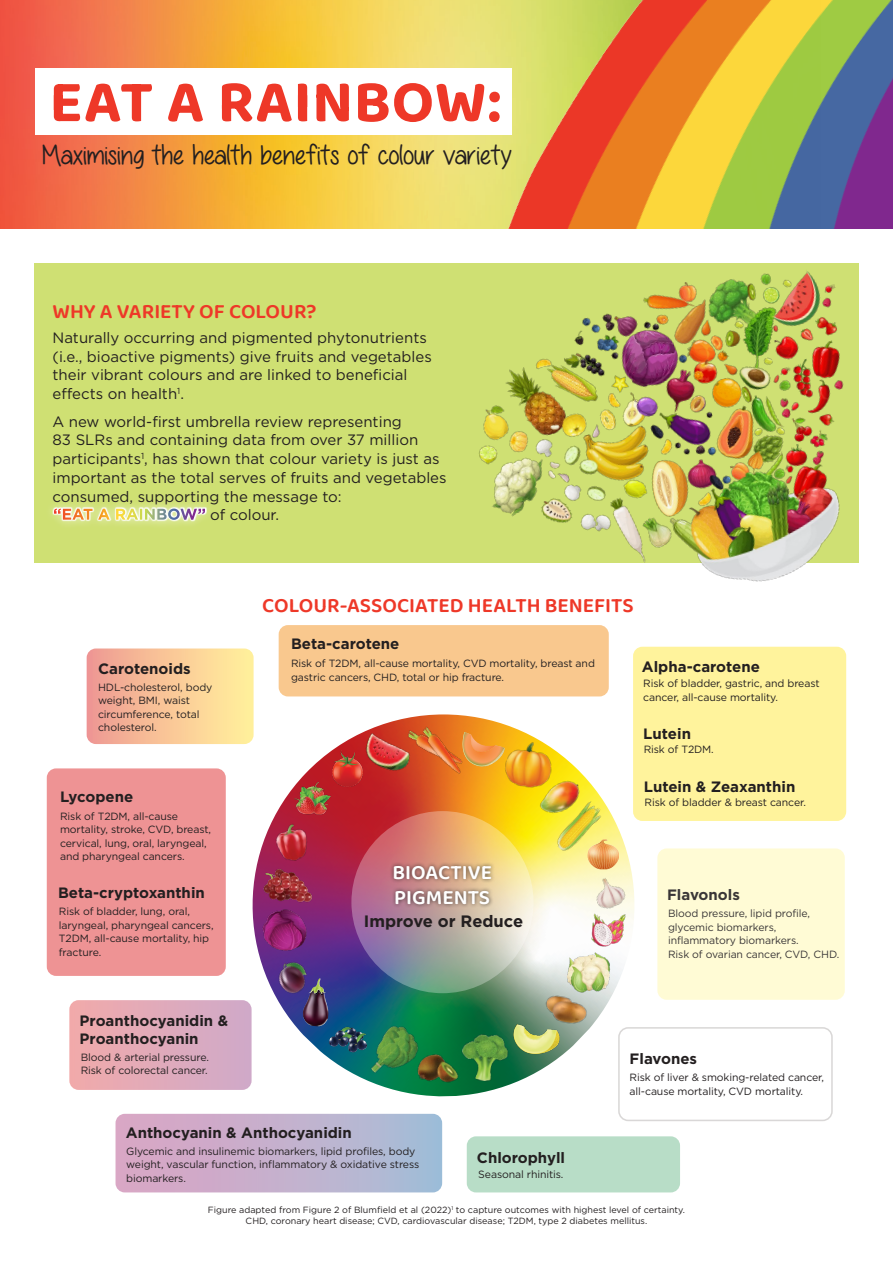
<style>
.page{position:relative;width:893px;height:1263px;background:#fff}
.page>*{position:absolute;margin:0;border:0;box-sizing:border-box;transform-origin:0 0}
.t1{font:700 60.75px "Baloo 2";letter-spacing:.01em;color:#ee3828}
.t2{font:27.9px "All Things Pink";color:#231f20}
.t3{font:600 21px "Baloo 2";color:#ee3828}
.t4{font:600 21px/25.2px "Baloo 2";color:#fff}
.t5{font:700 16.5px "Gotham";color:#231f20}
.t6{font:15px/18.8px "Gotham";color:#231f20}
.t7{font:700 15px/18px "Gotham";color:#231f20}
.t8{font:10.5px/13.5px "Gotham";letter-spacing:-.01em;color:#231f20}
.t9{font:9px/10.8px "Gotham";color:#231f20;text-align:center}
</style>
<div class="page">
<img style="left:0;top:0;width:336px;height:229px">
<img style="left:336px;top:0;width:557px;height:563px">
<div style="left:0;top:229px;width:893px;height:147px;background:#fff"></div>
<div style="left:36px;top:68px;width:476px;height:67px;background:#fff"></div>
<div style="left:34px;top:263px;width:825px;height:299px;background:#cfe073"></div>
<img style="left:440px;top:143px;width:453px;height:508px">
<div style="left:45px;top:499px;width:169px;height:30px;background:#fff;opacity:.96"></div>
<svg style="left:54px;top:509px;width:151px;height:11px"></svg>
<img style="left:252px;top:714px;width:377px;height:383px">
<svg style="left:351px;top:811px;width:183px;height:182px"></svg>
<div style="left:279px;top:625px;width:330px;height:71px;background:#f9c88e;border-radius:9px"></div>
<div style="left:633px;top:647px;width:213px;height:174px;background:#fff39c;border-radius:9px"></div>
<div style="left:47px;top:768px;width:179px;height:208px;background:#ee9394;border-radius:9px"></div>
<div style="left:116px;top:1114px;width:326px;height:78px;background:linear-gradient(to right,#dfa4c4,#a5bdd8);border-radius:9px"></div>
<div style="left:467px;top:1136px;width:213px;height:56px;background:#b8ddc7;border-radius:9px"></div>
<div style="left:87px;top:648px;width:167px;height:96px;background:linear-gradient(to right,#ef9a93,#fff49c);border-radius:9px"></div>
<div style="left:69px;top:1000px;width:183px;height:90px;background:linear-gradient(to right,#f1aaaa,#cfaaca);border-radius:9px"></div>
<div style="left:618px;top:1027px;width:215px;height:94px;border:2px solid #d0cecd;border-radius:9px"></div>
<div style="left:389px;top:862px;width:106px;height:46px;background:#231f20;opacity:.75"></div>
<div style="left:657px;top:848px;width:188px;height:152px;background:#fffbd5;border-radius:9px"></div>
<img style="left:536px;top:987px;width:61px;height:46px">
<img style="left:403px;top:718px;width:62px;height:14px">
<img style="left:416px;top:716px;width:46px;height:63px">
<img style="left:547px;top:790px;width:65px;height:67px">
<img style="left:454px;top:1026px;width:66px;height:63px">
<img style="left:544px;top:952px;width:85px;height:42px">
<img style="left:496px;top:737px;width:64px;height:55px">
<img style="left:268px;top:817px;width:48px;height:50px">
<img style="left:301px;top:747px;width:92px;height:43px">
<img style="left:556px;top:859px;width:102px;height:73px">
<img style="left:265px;top:949px;width:62px;height:59px">
<img style="left:356px;top:1017px;width:77px;height:77px">
<img style="left:349px;top:723px;width:75px;height:58px">
<img style="left:588px;top:839px;width:5px;height:30px">
<img style="left:589px;top:839px;width:4px;height:29px">
<img style="left:593px;top:839px;width:3px;height:30px">
<img style="left:596px;top:839px;width:2px;height:30px">
<img style="left:598px;top:839px;width:5px;height:30px">
<svg style="left:603px;top:839px;width:13px;height:30px"></svg>
<img style="left:611px;top:845px;width:7px;height:19px">
<img style="left:283px;top:780px;width:59px;height:37px">
<img style="left:303px;top:987px;width:25px;height:39px">
<svg style="left:311px;top:994px;width:13px;height:2px"></svg>
<img style="left:308px;top:978px;width:18px;height:16px">
<img style="left:252px;top:907px;width:69px;height:46px">
<img style="left:401px;top:1042px;width:72px;height:50px">
<img style="left:527px;top:774px;width:65px;height:47px">
<img style="left:579px;top:910px;width:60px;height:37px">
<img style="left:258px;top:867px;width:60px;height:36px">
<img style="left:326px;top:1026px;width:44px;height:26px">
<img style="left:507px;top:1022px;width:58px;height:35px">
<svg style="left:456px;top:732px;width:49px;height:50px"></svg>
<p class="t1" style="left:50px;top:59px;width:454px">EAT A RAINBOW:</p>
<p class="t2" style="left:42px;top:140px;width:472px">Maximising the health benefits of colour variety</p>
<p class="t3" style="left:53px;top:297px;width:266px">WHY A VARIETY OF COLOUR?</p>
<p class="t6" style="left:53px;top:328px;width:381px">Naturally occurring and pigmented phytonutrients (i.e., bioactive pigments) give fruits and vegetables their vibrant colours and are linked to beneficial effects on health<sup>1</sup>.</p>
<p class="t6" style="left:53px;top:411px;width:351px">A new world-first umbrella review representing</p>
<p class="t6" style="left:53px;top:430px;width:367px">83 SLRs and containing data from over 37 million</p>
<p class="t6" style="left:53px;top:449px;width:389px">participants<sup>1</sup>, has shown that colour variety is just as</p>
<p class="t6" style="left:53px;top:468px;width:396px">important as the total serves of fruits and vegetables</p>
<p class="t6" style="left:53px;top:486px;width:291px">consumed, supporting the message to:</p>
<p class="t6" style="left:210px;top:505px;width:70px">of colour.</p>
<p class="t7" style="left:98px;top:659px;width:94px">Carotenoids</p>
<p class="t8" style="left:98px;top:680px;width:116px">HDL-cholesterol, body weight, BMI, waist circumference, total cholesterol.</p>
<p class="t7" style="left:60px;top:788px;width:75px">Lycopene</p>
<p class="t8" style="left:60px;top:809px;width:153px">Risk of T2DM, all-cause mortality, stroke, CVD, breast, cervical, lung, oral, laryngeal, and pharyngeal cancers.</p>
<p class="t7" style="left:58px;top:883px;width:148px">Beta-cryptoxanthin</p>
<p class="t8" style="left:59px;top:904px;width:156px">Risk of bladder, lung, oral, laryngeal, pharyngeal cancers,<br>T2DM, all-cause mortality, hip fracture.</p>
<p class="t7" style="left:80px;top:1012px;width:150px">Proanthocyanidin &amp;<br>Proanthocyanin</p>
<p class="t8" style="left:81px;top:1050px;width:130px">Blood &amp; arterial pressure.</p>
<p class="t8" style="left:81px;top:1063px;width:128px">Risk of colorectal cancer.</p>
<p class="t3" style="left:262px;top:590px;width:373px">COLOUR-ASSOCIATED HEALTH BENEFITS</p>
<p class="t7" style="left:291px;top:635px;width:110px">Beta-carotene</p>
<p class="t8" style="left:291px;top:657px;width:305px">Risk of T2DM, all-cause mortality, CVD mortality, breast and gastric cancers, CHD, total or hip fracture.</p>
<p class="t7" style="left:642px;top:658px;width:120px">Alpha-carotene</p>
<p class="t8" style="left:643px;top:677px;width:178px">Risk of bladder, gastric, and breast cancer, all-cause mortality.</p>
<p class="t7" style="left:643px;top:725px;width:49px">Lutein</p>
<p class="t8" style="left:644px;top:742px;width:72px">Risk of T2DM.</p>
<p class="t7" style="left:644px;top:778px;width:153px">Lutein &amp; Zeaxanthin</p>
<p class="t8" style="left:644px;top:795px;width:163px">Risk of bladder &amp; breast cancer.</p>
<p class="t4" style="left:392px;top:860px;width:101px">BIOACTIVE<br>PIGMENTS</p>
<p class="t5" style="left:364px;top:910px;width:161px">Improve or Reduce</p>
<h3 class="t7" style="left:667px;top:885px;width:74px">Flavonols</h3>
<p class="t8" style="left:668px;top:906px;width:173px">Blood pressure, lipid profile, glycemic biomarkers, inflammatory biomarkers.<br>Risk of ovarian cancer, CVD, CHD.</p>
<p class="t7" style="left:630px;top:1049px;width:69px">Flavones</p>
<p class="t8" style="left:630px;top:1070px;width:196px">Risk of liver &amp; smoking-related cancer, all-cause mortality, CVD mortality.</p>
<p class="t7" style="left:126px;top:1123px;width:227px">Anthocyanin &amp; Anthocyanidin</p>
<p class="t8" style="left:126px;top:1144px;width:294px">Glycemic and insulinemic biomarkers, lipid profiles, body weight, vascular function, inflammatory &amp; oxidative stress biomarkers.</p>
<p class="t7" style="left:477px;top:1148px;width:90px">Chlorophyll</p>
<p class="t8" style="left:478px;top:1167px;width:87px">Seasonal rhinitis.</p>
<p class="t9" style="left:208px;top:1204px;width:478px">Figure adapted from Figure 2 of Blumfield et al (2022)<sup>1</sup> to capture outcomes with highest level of certainty.<br>CHD, coronary heart disease; CVD, cardiovascular disease; T2DM, type 2 diabetes mellitus.</p>
</div>
